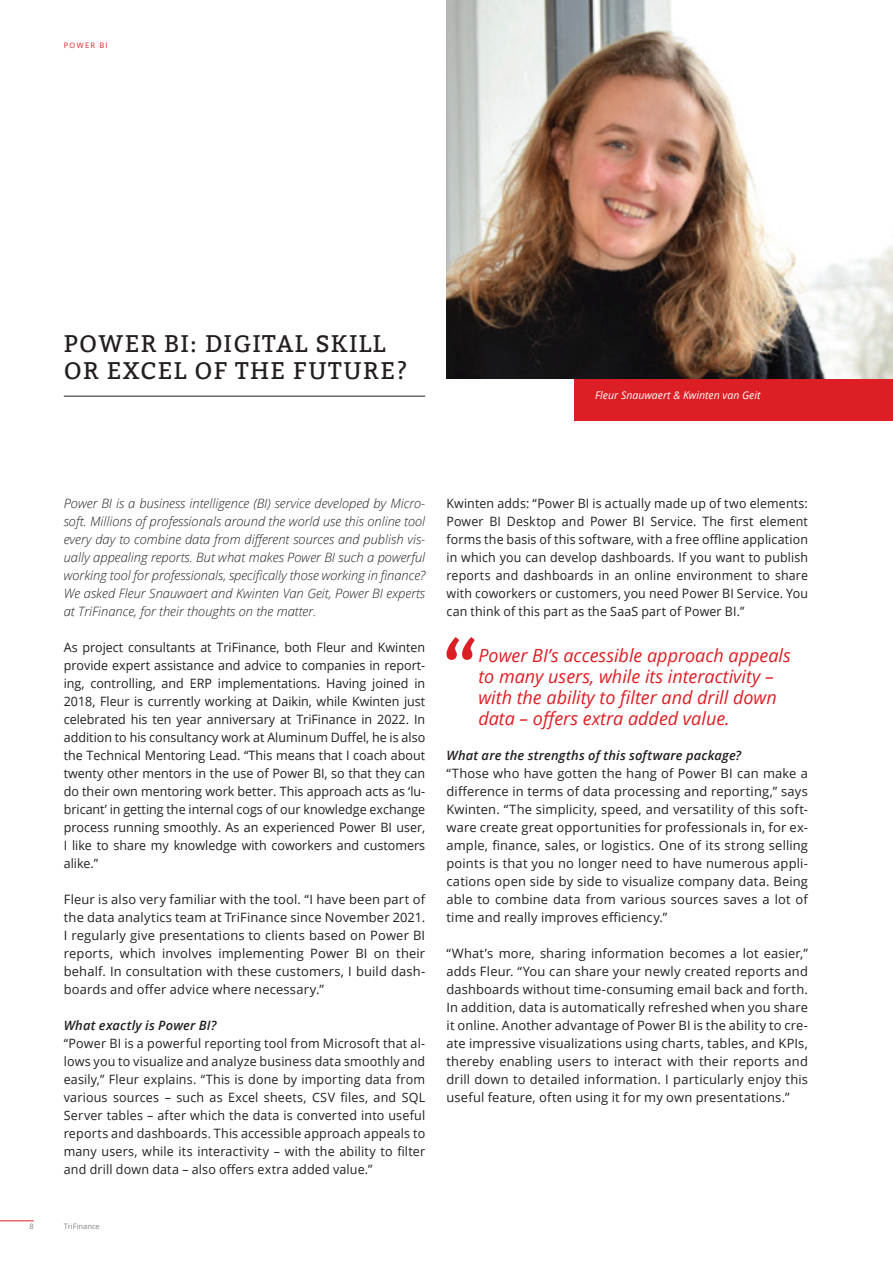
<style>
.page{position:relative;width:893px;height:1263px;background:#fff}
.page>*{position:absolute;margin:0;border:0;box-sizing:border-box;transform-origin:0 0}
.t1{font:24px/27px "Bitter";letter-spacing:.05em;color:#231f20}
.t2{font:italic 18.15px/21px "Open Sans";color:#dc1f25}
.t3{font:12.9px/18px "Open Sans";letter-spacing:.01em;color:#231f20;text-align:justify}
.t4{font:italic 300 12.9px/18px "Open Sans";color:#231f20;text-align:justify}
.t5{font:12.9px/18px "Open Sans";letter-spacing:.01em;color:#231f20;text-align:justify;scale:.96 1}
.t6{font:italic 600 12.9px "Open Sans";letter-spacing:.015em;color:#231f20}
.t7{font:italic 10.65px "Open Sans";color:#fff}
.t8{font:7.5px "Open Sans";color:#808285}
.t9{font:7.5px "Open Sans";letter-spacing:.18em;color:#dc1f25}
</style>
<div class="page">
<div style="left:574px;top:85px;width:319px;height:336px;background:#dc1f25"></div>
<hr style="left:64px;top:396px;width:361px;height:1px;background:#231f20">
<hr style="left:0;top:1220px;width:34px;height:1px;background:#dc1f25">
<svg style="left:446px;top:637px;width:29px;height:23px"></svg>
<img style="left:446px;top:0;width:447px;height:379px">
<p class="t9" style="left:64px;top:40px;width:45px">POWER BI</p>
<h1 class="t1" style="left:64px;top:330px;width:345px">POWER BI: DIGITAL SKILL<br>OR EXCEL OF THE FUTURE?</h1>
<p class="t7" style="left:595px;top:388px;width:167px">Fleur Snauwaert &amp; Kwinten van Geit</p>
<p class="t4" style="left:64px;top:494px;width:363px">Power BI is a business intelligence (BI) service developed by Micro&shy;soft. Millions of professionals around the world use this online tool every day to combine data from different sources and publish vis&shy;ually appealing reports. But what makes Power BI such a powerful working tool for professionals, specifically those working in finance?<br>We asked Fleur Snauwaert and Kwinten Van Geit, Power BI experts at TriFinance, for their thoughts on the matter.</p>
<p class="t3" style="left:64px;top:638px;width:363px">As project consultants at TriFinance, both Fleur and Kwinten provide expert assistance and advice to companies in report&shy;ing, controlling, and ERP implementations. Having joined in 2018, Fleur is currently working at Daikin, while Kwinten just celebrated his ten year anniversary at TriFinance in 2022. In addition to his consultancy work at Aluminum Duffel, he is also the Technical Mentoring Lead. “This means that I coach about twenty other mentors in the use of Power BI, so that they can do their own mentoring work better. This approach acts as ‘lu&shy;bricant’ in getting the internal cogs of our knowledge exchange process running smoothly. As an experienced Power BI user, I like to share my knowledge with coworkers and customers alike.”</p>
<p class="t3" style="left:64px;top:890px;width:363px">Fleur is also very familiar with the tool. “I have been part of the data analytics team at TriFinance since November 2021.<br>I regularly give presentations to clients based on Power BI reports, which involves implementing Power BI on their behalf. In consultation with these customers, I build dash&shy;boards and offer advice where necessary.”</p>
<p class="t6" style="left:64px;top:1017px;width:154px">What exactly is Power BI?</p>
<p class="t3" style="left:64px;top:1034px;width:363px">“Power BI is a powerful reporting tool from Microsoft that al&shy;lows you to visualize and analyze business data smoothly and easily,” Fleur explains. “This is done by importing data from various sources – such as Excel sheets, CSV files, and SQL Server tables – after which the data is converted into useful reports and dashboards. This accessible approach appeals to many users, while its interactivity – with the ability to filter and drill down data – also offers extra added value.”</p>
<p class="t8" style="left:29px;top:1221px;width:6px">8</p>
<p class="t8" style="left:64px;top:1221px;width:38px">TriFinance</p>
<p class="t5" style="left:446px;top:494px;width:378px">Kwinten adds: “Power BI is actually made up of two elements:<br>Power BI Desktop and Power BI Service. The first element forms the basis of this software, with a free offline application in which you can develop dashboards. If you want to publish reports and dashboards in an online environment to share with coworkers or customers, you need Power BI Service. You can think of this part as the SaaS part of Power BI.”</p>
<h2 class="t2" style="left:478px;top:644px;width:314px">Power BI’s accessible approach appeals to many users, while its interactivity – with the ability to filter and drill down data – offers extra added value.</h2>
<p class="t6" style="left:446px;top:747px;width:296px">What are the strengths of this software package?</p>
<p class="t3" style="left:446px;top:764px;width:363px">“Those who have gotten the hang of Power BI can make a difference in terms of data processing and reporting,” says Kwinten. “The simplicity, speed, and versatility of this soft&shy;ware create great opportunities for professionals in, for ex&shy;ample, finance, sales, or logistics. One of its strong selling points is that you no longer need to have numerous appli&shy;cations open side by side to visualize company data. Being able to combine data from various sources saves a lot of time and really improves efficiency.”</p>
<p class="t3" style="left:446px;top:944px;width:363px">“What’s more, sharing information becomes a lot easier,” adds Fleur. “You can share your newly created reports and dashboards without time-consuming email back and forth.<br>In addition, data is automatically refreshed when you share it online. Another advantage of Power BI is the ability to cre&shy;ate impressive visualizations using charts, tables, and KPIs, thereby enabling users to interact with their reports and drill down to detailed information. I particularly enjoy this useful feature, often using it for my own presentations.”</p>
</div>
